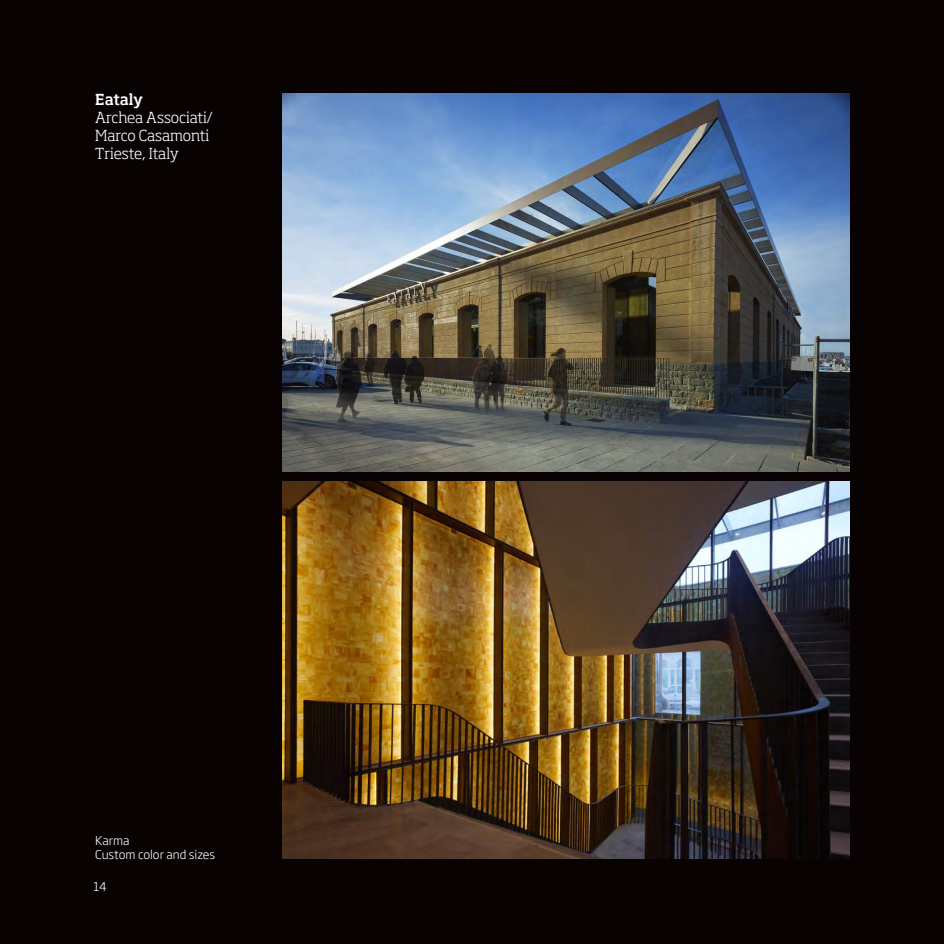
<style>
.page{position:relative;width:944px;height:944px;background:#080302}
.page>*{position:absolute;margin:0;border:0;box-sizing:border-box;transform-origin:0 0}
.t1{font:300 15px "Soho Std";letter-spacing:-.005em;color:#fff}
.t2{font:500 15px "Soho Std";letter-spacing:-.015em;color:#fff}
.t3{font:300 12px "Soho Gothic Pro";color:#fff}
</style>
<div class="page">
<img style="left:283px;top:94px;width:567px;height:377px">
<img style="left:283px;top:481px;width:567px;height:378px">
<p class="t2" style="left:95px;top:90px;width:49px">Eataly</p>
<p class="t1" style="left:95px;top:108px;width:119px">Archea Associati/</p>
<p class="t1" style="left:95px;top:126px;width:116px">Marco Casamonti</p>
<p class="t1" style="left:95px;top:144px;width:85px">Trieste, Italy</p>
<p class="t3" style="left:95px;top:831px;width:36px">Karma</p>
<p class="t3" style="left:95px;top:845px;width:121px">Custom color and sizes</p>
<p class="t3" style="left:94px;top:877px;width:15px">14</p>
</div>
